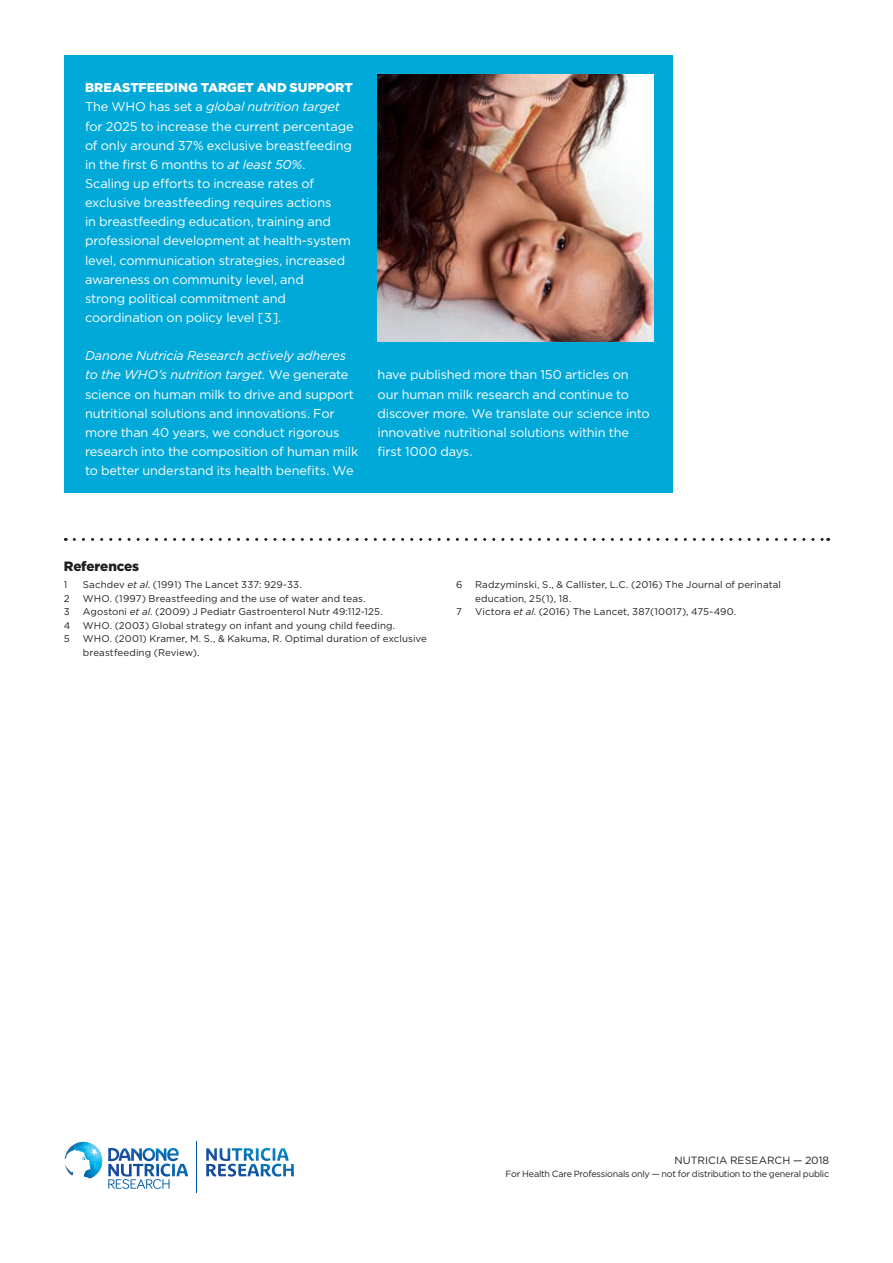
<style>
.page{position:relative;width:893px;height:1263px;background:#fff}
.page>*{position:absolute;margin:0;border:0;box-sizing:border-box;transform-origin:0 0}
.t1{font:900 13.5px "Gotham";letter-spacing:-.01em;color:#231f20}
.t2{font:12.75px/19.2px "Gotham";letter-spacing:-.01em;color:#fff}
.t3{font:10.5px "Gotham";letter-spacing:.005em;color:#231f20}
.t4{font:9.75px/13.5px "Gotham";letter-spacing:.01em;color:#231f20}
.t5{font:9px "Gotham";letter-spacing:-.025em;color:#231f20}
.s1{font-weight:900}
.s2{font-style:italic}
</style>
<div class="page">
<img style="left:108px;top:1163px;width:80px;height:13px">
<img style="left:108px;top:1148px;width:71px;height:13px">
<svg style="left:108px;top:1179px;width:61px;height:10px"></svg>
<svg style="left:65px;top:1142px;width:37px;height:37px"></svg>
<hr style="left:196px;top:1142px;width:1px;height:51px;background:#015aaa">
<img style="left:206px;top:1148px;width:83px;height:13px">
<img style="left:206px;top:1163px;width:88px;height:13px">
<svg style="left:74px;top:538px;width:755px;height:3px"></svg>
<div style="left:64px;top:55px;width:608px;height:437px;background:#00a9d8"></div>
<img style="left:378px;top:74px;width:275px;height:267px">
<p class="t2" style="left:85px;top:78px;width:270px"><span class="s1">BREASTFEEDING TARGET AND SUPPORT </span>The WHO has set a <span class="s2">global nutrition target </span>for 2025 to increase the current percentage of only around 37% exclusive breastfeeding in the first 6 months to <span class="s2">at least 50%</span>.<br>Scaling up efforts to increase rates of exclusive breastfeeding requires actions<br>in breastfeeding education, training and professional development at health-system level, communication strategies, increased awareness on community level, and<br>strong political commitment and coordination on policy level [ 3 ].</p>
<p class="t2" style="left:85px;top:346px;width:275px"><span class="s2">Danone Nutricia Research actively adheres to the WHO’s nutrition target.</span> We generate science on human milk to drive and support nutritional solutions and innovations. For more than 40 years, we conduct rigorous research into the composition of human milk to better understand its health benefits. We</p>
<p class="t2" style="left:378px;top:365px;width:274px">have published more than 150 articles on our human milk research and continue to discover more. We translate our science into innovative nutritional solutions within the first 1000 days.</p>
<p class="t1" style="left:64px;top:557px;width:77px">References</p>
<p class="t4" style="left:64px;top:578px;width:5px">1</p>
<p class="t4" style="left:83px;top:578px;width:220px">Sachdev <span class="s2">et al</span>. (1991) The Lancet 337: 929-33.</p>
<p class="t4" style="left:64px;top:591px;width:7px">2</p>
<p class="t4" style="left:83px;top:591px;width:284px">WHO. (1997) Breastfeeding and the use of water and teas.</p>
<p class="t4" style="left:64px;top:605px;width:7px">3</p>
<p class="t4" style="left:83px;top:605px;width:301px">Agostoni <span class="s2">et al</span>. (2009) J Pediatr Gastroenterol Nutr 49:112-125.</p>
<p class="t4" style="left:64px;top:618px;width:8px">4</p>
<p class="t4" style="left:83px;top:618px;width:314px">WHO. (2003) Global strategy on infant and young child feeding.</p>
<p class="t4" style="left:64px;top:632px;width:7px">5</p>
<p class="t4" style="left:83px;top:632px;width:346px">WHO. (2001) Kramer, M. S., &amp; Kakuma, R. Optimal duration of exclusive breastfeeding (Review).</p>
<p class="t4" style="left:456px;top:578px;width:8px">6</p>
<p class="t4" style="left:475px;top:578px;width:307px">Radzyminski, S., &amp; Callister, L.C. (2016) The Journal of perinatal education, 25(1), 18.</p>
<p class="t4" style="left:456px;top:605px;width:7px">7</p>
<p class="t4" style="left:475px;top:605px;width:263px">Victora <span class="s2">et al</span>. (2016) The Lancet, 387(10017), 475-490.</p>
<p class="t3" style="left:674px;top:1153px;width:156px">NUTRICIA RESEARCH — 2018</p>
<p class="t5" style="left:505px;top:1168px;width:325px">For Health Care Professionals only — not for distribution to the general public</p>
</div>
